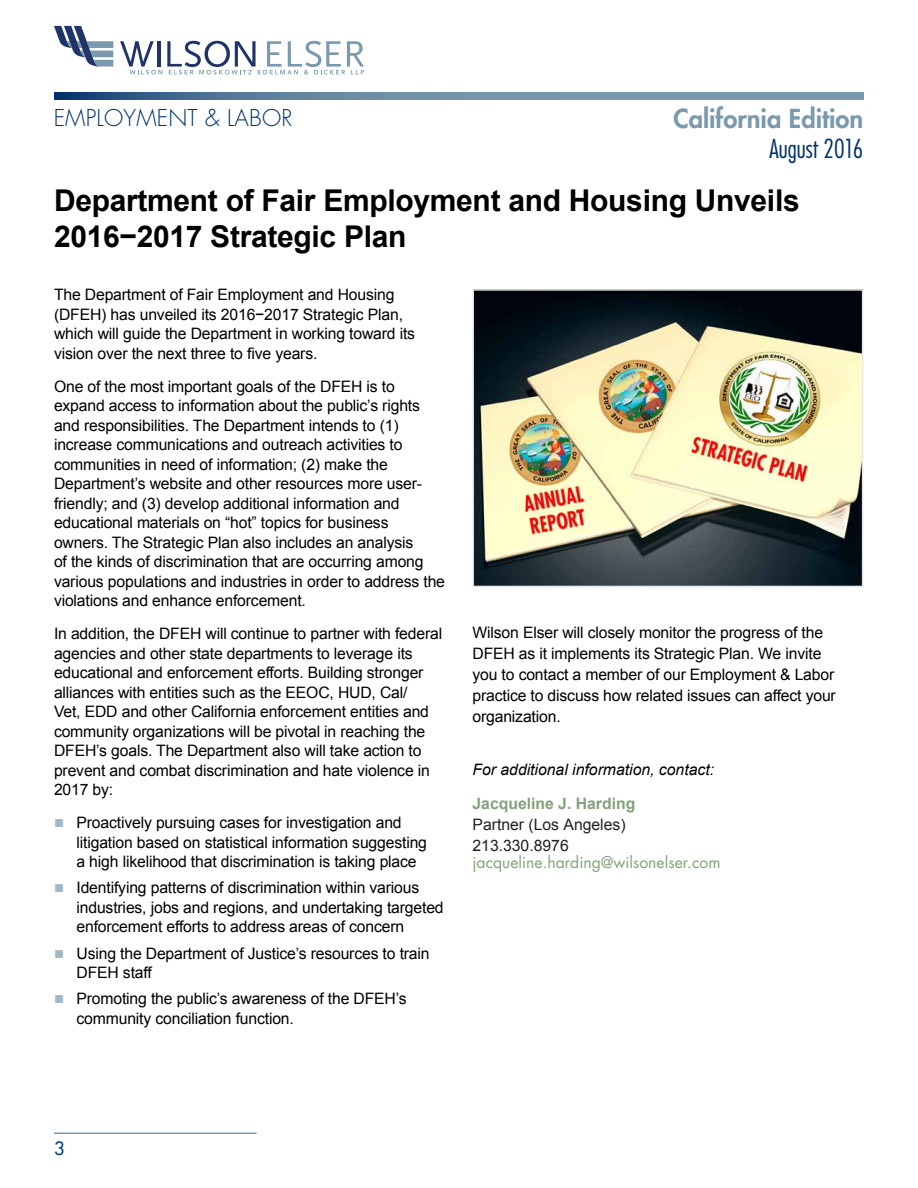
<style>
.page{position:relative;width:918px;height:1188px;background:#fff}
.page>*{position:absolute;margin:0;border:0;box-sizing:border-box;transform-origin:0 0}
.First_page_Headline{font:700 30px/36px "Arial";letter-spacing:-.01em;color:#000}
.t1{font:800 25.5px/30.6px "Futura Std";color:#7a99ac;text-align:right}
.t2{font:300 22.5px "Futura Std";letter-spacing:.01em;color:#002f6c}
.t3{font:500 18px "Futura Std";color:#003e7e}
.Newsletter_Body_Aria{font:15.75px/19.5px "Arial";letter-spacing:-.01em;color:#000}
.Sidebar_Body_9pt{font:15.75px/21px "Arial";color:#231f20}
.Sidebar_Body_9pt-2{font:15.75px "Futura Std";color:#83a27a}
.Newsletter_Body_Aria-2{font:italic 15.75px "Arial";color:#000}
.s1{font-weight:300;font-stretch:condensed;color:#002f6c}
.s2{color:#a2b8c5}
.s3{font-weight:700;color:#83a27a}
</style>
<div class="page">
<hr style="left:54px;top:1132px;width:203px;height:2px;background:#7a99ac">
<svg style="left:54px;top:93px;width:810px;height:7px;background:#6485a0"></svg>
<svg style="left:120px;top:41px;width:244px;height:34px"></svg>
<svg style="left:54px;top:26px;width:59px;height:41px"></svg>
<img style="left:475px;top:292px;width:385px;height:292px">
<div style="left:472px;top:289px;width:391px;height:298px;border:2px solid #e7e8e8"></div>
<p class="t2" style="left:54px;top:104px;width:240px">EMPLOYMENT &amp; LABOR</p>
<p class="t1" style="left:673px;top:103px;width:192px">California Edition<br><span class="s1">August 2016</span></p>
<p class="First_page_Headline" style="left:54px;top:183px;width:747px">Department of Fair Employment and Housing Unveils<br>2016−2017 Strategic Plan</p>
<p class="Newsletter_Body_Aria" style="left:54px;top:285px;width:363px">The Department of Fair Employment and Housing (DFEH) has unveiled its 2016−2017 Strategic Plan, which will guide the Department in working toward its vision over the next three to five years.</p>
<p class="Newsletter_Body_Aria" style="left:54px;top:376px;width:393px">One of the most important goals of the DFEH is to expand access to information about the public’s rights and responsibilities. The Department intends to (1) increase communications and outreach activities to communities in need of information; (2) make the Department’s website and other resources more user&shy;friendly; and (3) develop additional information and educational materials on “hot” topics for business owners. The Strategic Plan also includes an analysis<br>of the kinds of discrimination that are occurring among various populations and industries in order to address the violations and enhance enforcement.</p>
<p class="Newsletter_Body_Aria" style="left:54px;top:624px;width:390px">In addition, the DFEH will continue to partner with federal agencies and other state departments to leverage its educational and enforcement efforts. Building stronger alliances with entities such as the EEOC, HUD, Cal/<br>Vet, EDD and other California enforcement entities and community organizations will be pivotal in reaching the DFEH’s goals. The Department also will take action to prevent and combat discrimination and hate violence in 2017 by:</p>
<p class="Newsletter_Body_Aria" style="left:76px;top:813px;width:352px;text-indent:-22px"><span class="s2">■</span> Proactively pursuing cases for investigation and litigation based on statistical information suggesting a high likelihood that discrimination is taking place</p>
<p class="Newsletter_Body_Aria" style="left:76px;top:878px;width:369px;text-indent:-22px"><span class="s2">■</span> Identifying patterns of discrimination within various industries, jobs and regions, and undertaking targeted enforcement efforts to address areas of concern</p>
<p class="Newsletter_Body_Aria" style="left:76px;top:943px;width:355px;text-indent:-22px"><span class="s2">■</span> Using the Department of Justice’s resources to train<br>DFEH staff</p>
<p class="Newsletter_Body_Aria" style="left:76px;top:989px;width:332px;text-indent:-22px"><span class="s2">■</span> Promoting the public’s awareness of the DFEH’s community conciliation function.</p>
<p class="Newsletter_Body_Aria" style="left:472px;top:622px;width:365px;line-height:21px">Wilson Elser will closely monitor the progress of the DFEH as it implements its Strategic Plan. We invite you to contact a member of our Employment &amp; Labor practice to discuss how related issues can affect your organization.</p>
<p class="Newsletter_Body_Aria-2" style="left:472px;top:759px;width:243px">For additional information, contact:</p>
<p class="Sidebar_Body_9pt" style="left:472px;top:793px;width:164px"><span class="s3">Jacqueline J. Harding<br></span>Partner (Los Angeles)<br>213.330.8976</p>
<p class="Sidebar_Body_9pt-2" style="left:472px;top:852px;width:249px">jacqueline.harding@wilsonelser.com</p>
<p class="t3" style="left:54px;top:1137px;width:12px">3</p>
</div>
